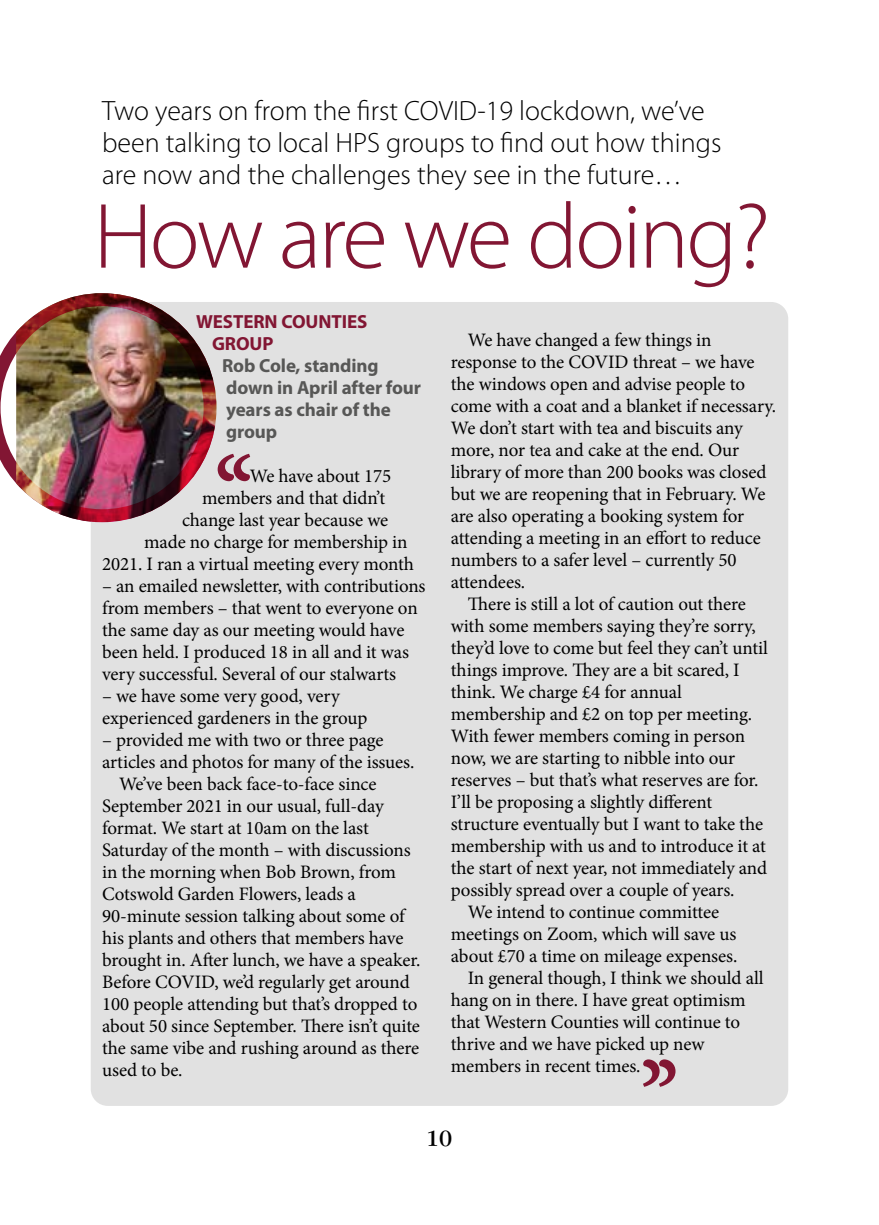
<style>
.page{position:relative;width:879px;height:1225px;background:#fff}
.page>*{position:absolute;margin:0;border:0;box-sizing:border-box;transform-origin:0 0}
.t1{font:118.8px "Minion Pro";color:#821633}
.crossheads_14pt_gree{font:300 93.6px "Myriad Pro";letter-spacing:-.03em;color:#821633}
.standfirst{font:300 28px/32px "Myriad Pro";color:#000}
.t2{font:24px "Garamond IT Cby BT";color:#000}
.text{font:19px/22px "Minion Pro";letter-spacing:-.01em;color:#000}
.text-2{font:700 19px "Myriad Pro";letter-spacing:-.005em;color:#575756}
.text-3{font:700 19px "Myriad Pro";letter-spacing:-.005em;color:#821633}
</style>
<div class="page">
<div style="left:91px;top:302px;width:697px;height:804px;background:#e1e1e1;border-radius:17px"></div>
<img style="left:0;top:293px;width:217px;height:229px">
<p class="standfirst" style="left:102px;top:95px;width:621px">Two years on from the first COVID-19 lockdown, we’ve been talking to local HPS groups to find out how things are now and the challenges they see in the future…</p>
<p class="crossheads_14pt_gree" style="left:94px;top:180px;width:678px">How are we doing?</p>
<p class="text-3" style="left:196px;top:309px;width:173px">WESTERN COUNTIES</p>
<p class="text-3" style="left:212px;top:331px;width:63px">GROUP</p>
<p class="text-2" style="left:222px;top:353px;width:158px">Rob Cole, standing</p>
<p class="text-2" style="left:226px;top:375px;width:197px">down in April after four</p>
<p class="text-2" style="left:226px;top:397px;width:166px">years as chair of the</p>
<p class="text-2" style="left:226px;top:419px;width:53px">group</p>
<p class="text" style="left:250px;top:465px;width:143px">We have about 175</p>
<p class="text" style="left:202px;top:487px;width:185px">members and that didn’t</p>
<p class="text" style="left:182px;top:509px;width:208px">change last year because we</p>
<p class="text" style="left:144px;top:531px;width:265px">made no charge for membership in</p>
<p class="text" style="left:102px;top:553px;width:313px">2021. I ran a virtual meeting every month</p>
<p class="text" style="left:102px;top:575px;width:325px">– an emailed newsletter, with contributions from members – that went to everyone on the same day as our meeting would have been held. I produced 18 in all and it was very successful. Several of our stalwarts</p>
<p class="text" style="left:102px;top:685px;width:267px">– we have some very good, very experienced gardeners in the group</p>
<p class="text" style="left:102px;top:729px;width:314px">– provided me with two or three page articles and photos for many of the issues.</p>
<p class="text" style="left:102px;top:773px;width:320px;text-indent:17px">We’ve been back face-to-face since September 2021 in our usual, full-day format. We start at 10am on the last Saturday of the month – with discussions in the morning when Bob Brown, from Cotswold Garden Flowers, leads a 90-minute session talking about some of his plants and others that members have brought in. After lunch, we have a speaker.<br>Before COVID, we’d regularly get around 100 people attending but that’s dropped to about 50 since September. There isn’t quite the same vibe and rushing around as there used to be.</p>
<p class="text" style="left:451px;top:328px;width:327px;text-indent:17px">We have changed a few things in response to the COVID threat – we have the windows open and advise people to come with a coat and a blanket if necessary.<br>We don’t start with tea and biscuits any more, nor tea and cake at the end. Our library of more than 200 books was closed but we are reopening that in February. We are also operating a booking system for attending a meeting in an effort to reduce numbers to a safer level – currently 50 attendees.</p>
<p class="text" style="left:451px;top:592px;width:319px;text-indent:17px">There is still a lot of caution out there with some members saying they’re sorry, they’d love to come but feel they can’t until things improve. They are a bit scared, I think. We charge £4 for annual membership and £2 on top per meeting.<br>With fewer members coming in person now, we are starting to nibble into our reserves – but that’s what reserves are for.<br>I’ll be proposing a slightly different structure eventually but I want to take the membership with us and to introduce it at the start of next year, not immediately and possibly spread over a couple of years.</p>
<p class="text" style="left:451px;top:900px;width:288px;text-align:center">We intend to continue committee meetings on Zoom, which will save us about £70 a time on mileage expenses.</p>
<p class="text" style="left:451px;top:966px;width:314px;text-indent:17px">In general though, I think we should all hang on in there. I have great optimism that Western Counties will continue to thrive and we have picked up new members in recent times.</p>
<p class="t1" style="left:213px;top:421px;width:44px">‘‘</p>
<p class="t1" style="left:680px;top:1119px;width:44px;rotate:-180deg">‘‘</p>
<p class="t2" style="left:426px;top:1124px;width:28px">10</p>
</div>
